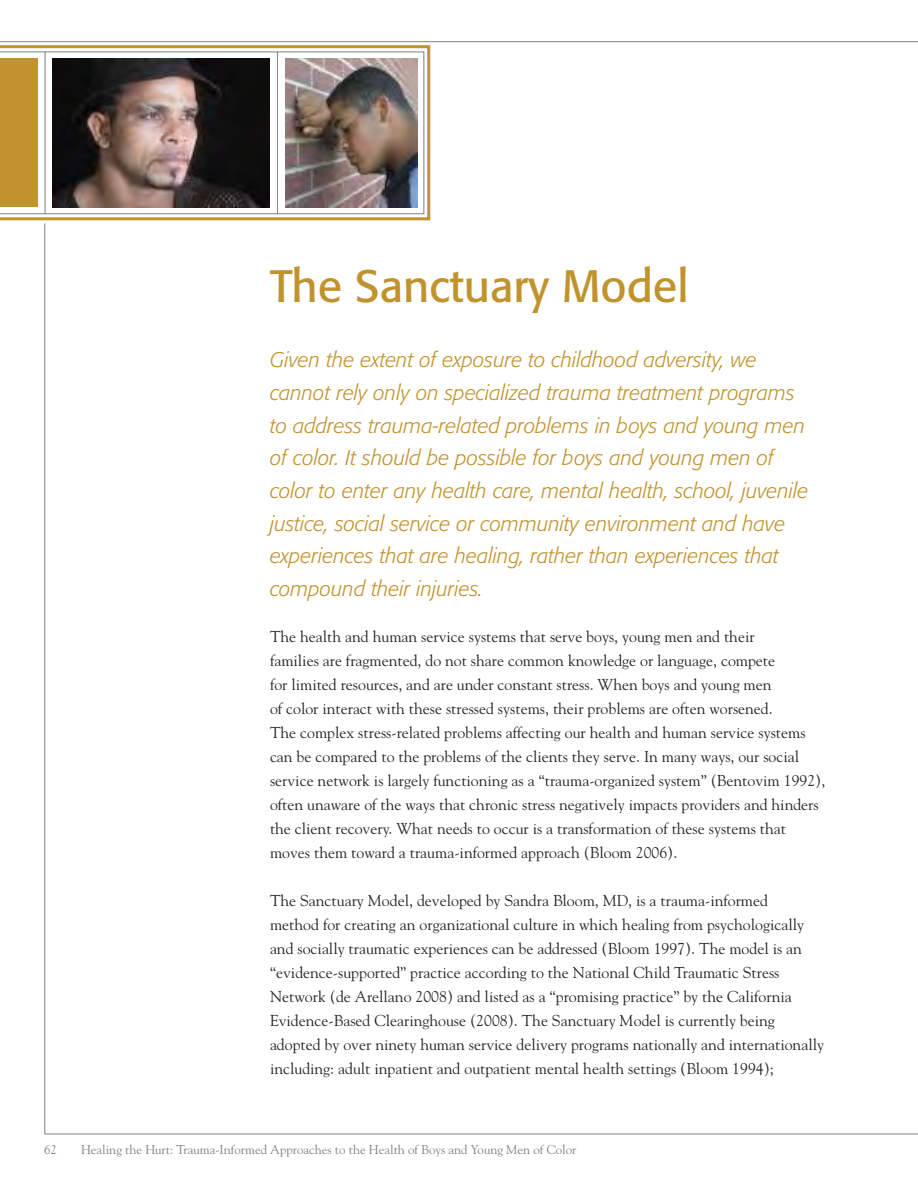
<style>
.page{position:relative;width:918px;height:1188px;background:#fff}
.page>*{position:absolute;margin:0;border:0;box-sizing:border-box;transform-origin:0 0}
.t1{font:45px "Formata";color:#c1932d}
.t2{font:italic 300 21px/32.7px "Formata";color:#c1932d}
.t3{font:15.75px/24px "Goudy";color:#272627}
.t4{font:12.75px "Goudy";color:#7f8184}
</style>
<div class="page">
<svg style="left:0;top:45px;width:430px;height:175px"></svg>
<svg style="left:0;top:52px;width:424px;height:162px"></svg>
<hr style="left:45px;top:52px;width:1px;height:162px;background:#7f8184">
<img style="left:52px;top:59px;width:218px;height:148px">
<img style="left:285px;top:58px;width:132px;height:149px">
<div style="left:0;top:58px;width:38px;height:149px;background:#c1932d"></div>
<hr style="left:277px;top:52px;width:1px;height:162px;background:#7f8184">
<hr style="left:0;top:41px;width:918px;height:1px;background:#7f8184">
<h1 class="t1" style="left:270px;top:267px;width:420px">The Sanctuary Model</h1>
<p class="t2" style="left:270px;top:345px;width:540px">Given the extent of exposure to childhood adversity, we cannot rely only on specialized trauma treatment programs to address trauma-related problems in boys and young men of color. It should be possible for boys and young men of color to enter any health care, mental health, school, juvenile justice, social service or community environment and have experiences that are healing, rather than experiences that compound their injuries.</p>
<p class="t3" style="left:270px;top:625px;width:557px">The health and human service systems that serve boys, young men and their<br>families are fragmented, do not share common knowledge or language, compete<br>for limited resources, and are under constant stress. When boys and young men<br>of color interact with these stressed systems, their problems are often worsened.<br>The complex stress-related problems affecting our health and human service systems can be compared to the problems of the clients they serve. In many ways, our social service network is largely functioning as a “trauma-organized system” (Bentovim 1992), often unaware of the ways that chronic stress negatively impacts providers and hinders the client recovery. What needs to occur is a transformation of these systems that moves them toward a trauma-informed approach (Bloom 2006).</p>
<p class="t3" style="left:270px;top:889px;width:556px">The Sanctuary Model, developed by Sandra Bloom, MD, is a trauma-informed<br>method for creating an organizational culture in which healing from psychologically and socially traumatic experiences can be addressed (Bloom 1997). The model is an “evidence-supported” practice according to the National Child Traumatic Stress Network (de Arellano 2008) and listed as a “promising practice” by the California Evidence-Based Clearinghouse (2008). The Sanctuary Model is currently being adopted by over ninety human service delivery programs nationally and internationally including: adult inpatient and outpatient mental health settings (Bloom 1994);</p>
<p class="t4" style="left:44px;top:1142px;width:14px">62</p>
<p class="t4" style="left:81px;top:1142px;width:497px">Healing the Hurt: Trauma-Informed Approaches to the Health of Boys and Young Men of Color</p>
</div>
